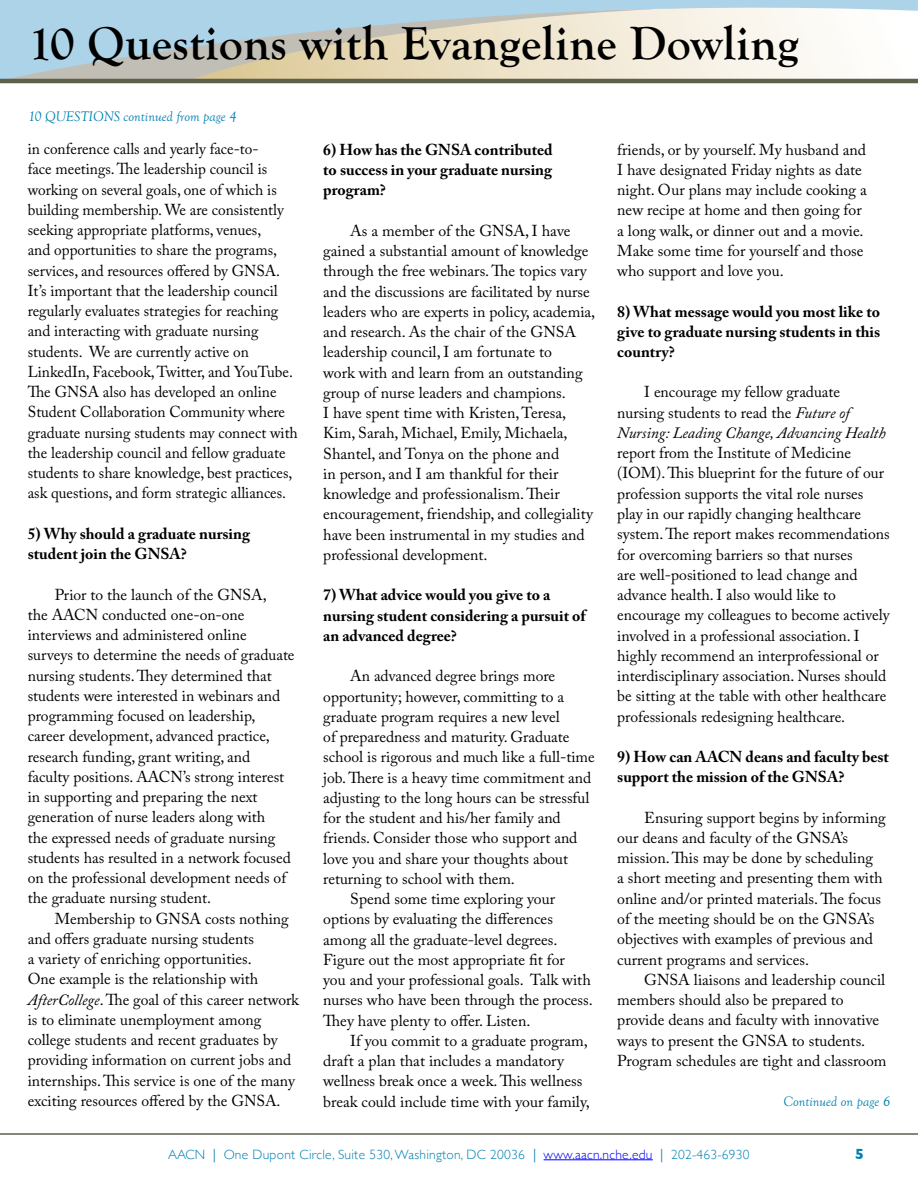
<style>
.page{position:relative;width:918px;height:1188px;background:#fff}
.page>*{position:absolute;margin:0;border:0;box-sizing:border-box;transform-origin:0 0}
.t1{font:700 48px "Goudy Old Style T";letter-spacing:.01em;color:#000}
.t2{font:15.75px/20.2px "Adobe Caslon Pro";color:#000}
.t3{font:700 15.75px/20.2px "Adobe Caslon Pro";color:#000}
.t4{font:700 15px "Gill Sans";color:#0080b2}
.t5{font:italic 14.25px "Goudy Old Style T";color:#0080b2}
.t6{font:300 13.5px "Gill Sans";letter-spacing:.02em;color:#0080b2}
.s1{font-style:italic}
.s2{font-family:"Adobe Garamond Pro";font-weight:400}
.s3{color:#00f}
</style>
<div class="page">
<hr style="left:0;top:1133px;width:918px;height:2px;background:#5f604b">
<hr style="left:544px;top:1159px;width:109px;height:1px;background:#00f">
<svg style="left:0;top:0;width:918px;height:79px;background:#d3dcd9"></svg>
<hr style="left:0;top:79px;width:918px;height:4px;background:#5f604b">
<h1 class="t1" style="left:28px;top:17px;width:772px">10 Questions with Evangeline Dowling</h1>
<p class="t5" style="left:28px;top:108px;width:210px">10 QUESTIONS continued from page 4</p>
<p class="t2" style="left:28px;top:139px;width:272px">in conference calls and yearly face-to-<br>face meetings. The leadership council is working on several goals, one of which is building membership. We are consistently seeking appropriate platforms, venues,<br>and opportunities to share the programs, services, and resources offered by GNSA.<br>It’s important that the leadership council regularly evaluates strategies for reaching and interacting with graduate nursing students. We are currently active on LinkedIn, Facebook, Twitter, and YouTube.<br>The GNSA also has developed an online Student Collaboration Community where graduate nursing students may connect with the leadership council and fellow graduate students to share knowledge, best practices, ask questions, and form strategic alliances.</p>
<p class="t3" style="left:28px;top:523px;width:224px">5) Why should a graduate nursing student join the GNSA?</p>
<p class="t2" style="left:28px;top:584px;width:268px;text-indent:27px">Prior to the launch of the GNSA,<br>the AACN conducted one-on-one interviews and administered online surveys to determine the needs of graduate nursing students. They determined that students were interested in webinars and programming focused on leadership, career development, advanced practice, research funding, grant writing, and faculty positions. AACN’s strong interest in supporting and preparing the next generation of nurse leaders along with<br>the expressed needs of graduate nursing students has resulted in a network focused on the professional development needs of the graduate nursing student.</p>
<p class="t2" style="left:28px;top:908px;width:273px;text-indent:27px">Membership to GNSA costs nothing and offers graduate nursing students<br>a variety of enriching opportunities.<br>One example is the relationship with <span class="s1">AfterCollege</span>. The goal of this career network is to eliminate unemployment among college students and recent graduates by providing information on current jobs and internships. This service is one of the many exciting resources offered by the GNSA.</p>
<p class="t3" style="left:323px;top:139px;width:231px;text-align:justify">6) How has the GNSA contributed to success in your graduate nursing program?</p>
<p class="t2" style="left:323px;top:220px;width:274px;text-indent:27px">As a member of the GNSA, I have gained a substantial amount of knowledge through the free webinars. The topics vary and the discussions are facilitated by nurse leaders who are experts in policy, academia, and research. As the chair of the GNSA leadership council, I am fortunate to<br>work with and learn from an outstanding group of nurse leaders and champions.<br>I have spent time with Kristen, Teresa, Kim, Sarah, Michael, Emily, Michaela, Shantel, and Tonya on the phone and<br>in person, and I am thankful for their knowledge and professionalism. Their encouragement, friendship, and collegiality have been instrumental in my studies and professional development.</p>
<p class="t3" style="left:323px;top:585px;width:264px">7) What advice would you give to a nursing student considering a pursuit of an advanced degree?</p>
<p class="t2" style="left:350px;top:666px;width:207px">An advanced degree brings more</p>
<p class="t2" style="left:323px;top:686px;width:243px">opportunity; however, committing to a</p>
<p class="t2" style="left:323px;top:706px;width:238px">graduate program requires a new level</p>
<p class="t2" style="left:323px;top:727px;width:248px">of preparedness and maturity. Graduate</p>
<p class="t2" style="left:323px;top:747px;width:273px">school is rigorous and much like a full-time</p>
<p class="t2" style="left:323px;top:767px;width:270px">job. There is a heavy time commitment and</p>
<p class="t2" style="left:323px;top:787px;width:268px">adjusting to the long hours can be stressful</p>
<p class="t2" style="left:323px;top:808px;width:239px">for the student and his/her family and</p>
<p class="t2" style="left:323px;top:828px;width:256px">friends. Consider those who support and</p>
<p class="t2" style="left:323px;top:848px;width:246px">love you and share your thoughts about</p>
<p class="t2" style="left:323px;top:868px;width:193px">returning to school with them.</p>
<p class="t2" style="left:350px;top:888px;width:206px">Spend some time exploring your</p>
<p class="t2" style="left:323px;top:909px;width:231px">options by evaluating the differences</p>
<p class="t2" style="left:323px;top:929px;width:236px">among all the graduate-level degrees.</p>
<p class="t2" style="left:323px;top:949px;width:243px">Figure out the most appropriate fit for</p>
<p class="t2" style="left:323px;top:970px;width:269px">you and your professional goals. Talk with</p>
<p class="t2" style="left:323px;top:990px;width:271px">nurses who have been through the process.</p>
<p class="t2" style="left:323px;top:1010px;width:209px">They have plenty to offer. Listen.</p>
<p class="t2" style="left:350px;top:1030px;width:239px">If you commit to a graduate program,</p>
<p class="t2" style="left:323px;top:1051px;width:242px">draft a plan that includes a mandatory</p>
<p class="t2" style="left:323px;top:1071px;width:261px">wellness break once a week. This wellness</p>
<p class="t2" style="left:323px;top:1091px;width:268px">break could include time with your family,</p>
<p class="t2" style="left:617px;top:139px;width:251px">friends, or by yourself. My husband and I have designated Friday nights as date night. Our plans may include cooking a new recipe at home and then going for a long walk, or dinner out and a movie.<br>Make some time for yourself and those who support and love you.</p>
<p class="t3" style="left:617px;top:301px;width:265px;text-align:justify">8) What message would you most like to give to graduate nursing students in this country?</p>
<p class="t2" style="left:617px;top:382px;width:270px;text-indent:27px">I encourage my fellow graduate nursing students to read the <span class="s1">Future of<br>Nursing: Leading Change, Advancing Health</span></p>
<p class="t2" style="left:617px;top:443px;width:274px">report from the Institute of Medicine (IOM). This blueprint for the future of our profession supports the vital role nurses play in our rapidly changing healthcare system. The report makes recommendations for overcoming barriers so that nurses<br>are well-positioned to lead change and advance health. I also would like to encourage my colleagues to become actively involved in a professional association. I highly recommend an interprofessional or interdisciplinary association. Nurses should be sitting at the table with other healthcare professionals redesigning healthcare.</p>
<p class="t3" style="left:617px;top:746px;width:273px">9) How can AACN deans and faculty best support the mission of the GNSA?</p>
<p class="t2" style="left:617px;top:807px;width:270px;text-indent:27px">Ensuring support begins by informing our deans and faculty of the GNSA’s mission. This may be done by scheduling<br>a short meeting and presenting them with online and/or printed materials. The focus of the meeting should be on the GNSA’s objectives with examples of previous and current programs and services.</p>
<p class="t2" style="left:617px;top:969px;width:271px;text-indent:27px">GNSA liaisons and leadership council members should also be prepared to provide deans and faculty with innovative ways to present the GNSA to students.<br>Program schedules are tight and classroom</p>
<p class="t5" style="left:784px;top:1094px;width:108px">Continued on page 6</p>
<p class="t6" style="left:168px;top:1144px;width:583px">AACN <span class="s2">|</span> One Dupont Circle, Suite 530, Washington, DC 20036 <span class="s2">|</span> <span class="s3">www.aacn.nche.edu</span> <span class="s2">|</span> 202-463-6930</p>
<p class="t4" style="left:855px;top:1142px;width:10px">5</p>
</div>
